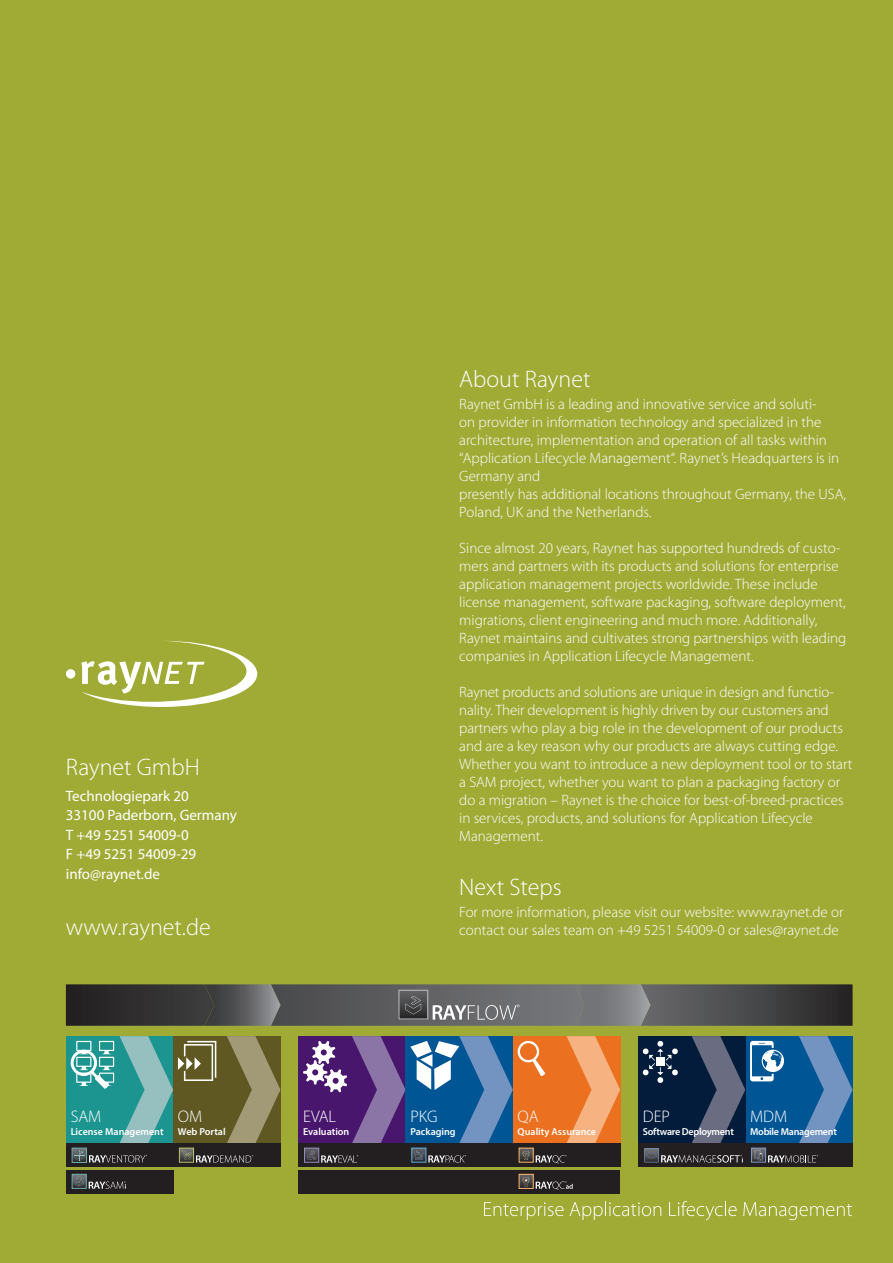
<style>
.page{position:relative;width:893px;height:1263px;background:#a0ab36}
.page>*{position:absolute;margin:0;border:0;box-sizing:border-box;transform-origin:0 0}
.t1{font:300 24px "Myriad Pro";color:#fff}
.t2{font:300 16.8px "Myriad Pro";color:#fff}
.t3{font:300 15px/18px "Myriad Pro";color:#fff}
.t4{font:15px/19.5px "Myriad Pro";color:#fff}
.t5{font:600 10.05px "Myriad Pro";letter-spacing:-.005em;color:#fff}
.t6{font:600 10.05px "Myriad Pro";letter-spacing:-.025em;color:#fff}
</style>
<div class="page">
<svg style="left:81px;top:641px;width:176px;height:66px"></svg>
<div style="left:66px;top:669px;width:9px;height:10px;background:#fff;border-radius:50%"></div>
<svg style="left:484px;top:1201px;width:177px;height:19px"></svg>
<svg style="left:669px;top:1201px;width:68px;height:19px"></svg>
<svg style="left:743px;top:1202px;width:109px;height:18px"></svg>
<div style="left:298px;top:1036px;width:108px;height:107px;background:#48166d"></div>
<div style="left:298px;top:1143px;width:108px;height:24px;background:#231f20"></div>
<div style="left:406px;top:1143px;width:107px;height:24px;background:#231f20"></div>
<div style="left:513px;top:1036px;width:107px;height:107px;background:#eb701f"></div>
<svg style="left:566px;top:1036px;width:54px;height:107px"></svg>
<div style="left:513px;top:1143px;width:107px;height:24px;background:#231f20"></div>
<div style="left:298px;top:1169px;width:322px;height:24px;background:#231f20"></div>
<svg style="left:303px;top:1036px;width:242px;height:107px"></svg>
<div style="left:66px;top:1036px;width:107px;height:107px;background:#1c9590"></div>
<div style="left:66px;top:1143px;width:107px;height:24px;background:#231f20"></div>
<div style="left:66px;top:1169px;width:107px;height:24px;background:#231f20"></div>
<div style="left:173px;top:1143px;width:107px;height:24px;background:#231f20"></div>
<div style="left:745px;top:1143px;width:108px;height:24px;background:#231f20"></div>
<div style="left:638px;top:1036px;width:107px;height:107px;background:#041c3b"></div>
<div style="left:638px;top:1143px;width:107px;height:24px;background:#231f20"></div>
<div style="left:72px;top:1174px;width:15px;height:15px;border:1px solid #6eacac"></div>
<svg style="left:74px;top:1176px;width:52px;height:13px"></svg>
<div style="left:72px;top:1148px;width:15px;height:15px;border:1px solid #6eacac"></div>
<svg style="left:71px;top:1036px;width:209px;height:126px"></svg>
<svg style="left:306px;top:1150px;width:11px;height:10px"></svg>
<div style="left:304px;top:1148px;width:15px;height:14px;border:1px solid #998ac1"></div>
<svg style="left:307px;top:1151px;width:51px;height:11px"></svg>
<svg style="left:413px;top:1150px;width:11px;height:10px"></svg>
<div style="left:411px;top:1148px;width:15px;height:14px;border:1px solid #5bade0"></div>
<svg style="left:414px;top:1151px;width:52px;height:11px"></svg>
<svg style="left:536px;top:1155px;width:31px;height:8px"></svg>
<svg style="left:521px;top:1150px;width:10px;height:10px"></svg>
<svg style="left:522px;top:1151px;width:8px;height:9px"></svg>
<svg style="left:521px;top:1176px;width:10px;height:11px"></svg>
<div style="left:519px;top:1174px;width:14px;height:15px;border:1px solid #fbb566"></div>
<svg style="left:522px;top:1177px;width:8px;height:9px"></svg>
<svg style="left:536px;top:1181px;width:37px;height:8px"></svg>
<svg style="left:642px;top:1036px;width:211px;height:126px"></svg>
<svg style="left:66px;top:984px;width:787px;height:42px;background:#525252"></svg>
<img style="left:575px;top:984px;width:75px;height:42px">
<h1 class="t1" style="left:66px;top:754px;width:135px">Raynet GmbH</h1>
<p class="t4" style="left:66px;top:786px;width:172px">Technologiepark 20<br>33100 Paderborn, Germany<br>T +49 5251 54009-0<br>F +49 5251 54009-29 info@raynet.de</p>
<h1 class="t1" style="left:66px;top:914px;width:146px">www.raynet.de</h1>
<h1 class="t1" style="left:459px;top:366px;width:133px">About Raynet</h1>
<p class="t3" style="left:459px;top:395px;width:388px">Raynet GmbH is a leading and innovative service and soluti-<br>on provider in information technology and specialized in the architecture, implementation and operation of all tasks within “Application Lifecycle Management“. Raynet’s Headquarters is in Germany and<br>presently has additional locations throughout Germany, the USA, Poland, UK and the Netherlands.</p>
<p class="t3" style="left:459px;top:539px;width:389px">Since almost 20 years, Raynet has supported hundreds of custo&shy;mers and partners with its products and solutions for enterprise application management projects worldwide. These include license management, software packaging, software deployment, migrations, client engineering and much more. Additionally, Raynet maintains and cultivates strong partnerships with leading companies in Application Lifecycle Management.</p>
<p class="t3" style="left:459px;top:683px;width:395px">Raynet products and solutions are unique in design and functio&shy;nality. Their development is highly driven by our customers and partners who play a big role in the development of our products and are a key reason why our products are always cutting edge.<br>Whether you want to introduce a new deployment tool or to start a SAM project, whether you want to plan a packaging factory or do a migration – Raynet is the choice for best-of-breed-practices in services, products, and solutions for Application Lifecycle Management.</p>
<h1 class="t1" style="left:459px;top:874px;width:104px">Next Steps</h1>
<p class="t3" style="left:459px;top:904px;width:386px">For more information, please visit our website: www.raynet.de or contact our sales team on +49 5251 54009-0 or sales@raynet.de</p>
<p class="t2" style="left:71px;top:1107px;width:32px">SAM</p>
<p class="t5" style="left:71px;top:1125px;width:94px">License Management</p>
<p class="t2" style="left:178px;top:1107px;width:26px">OM</p>
<p class="t5" style="left:178px;top:1125px;width:49px">Web Portal</p>
<p class="t2" style="left:303px;top:1107px;width:34px">EVAL</p>
<p class="t5" style="left:303px;top:1125px;width:48px">Evaluation</p>
<p class="t2" style="left:410px;top:1107px;width:29px">PKG</p>
<p class="t5" style="left:410px;top:1125px;width:47px">Packaging</p>
<p class="t2" style="left:518px;top:1107px;width:22px">QA</p>
<p class="t5" style="left:518px;top:1125px;width:80px">Quality Assurance</p>
<p class="t2" style="left:643px;top:1107px;width:29px">DEP</p>
<p class="t6" style="left:643px;top:1125px;width:93px">Software Deployment</p>
<p class="t2" style="left:750px;top:1107px;width:39px">MDM</p>
<p class="t6" style="left:750px;top:1125px;width:88px">Mobile Management</p>
</div>
